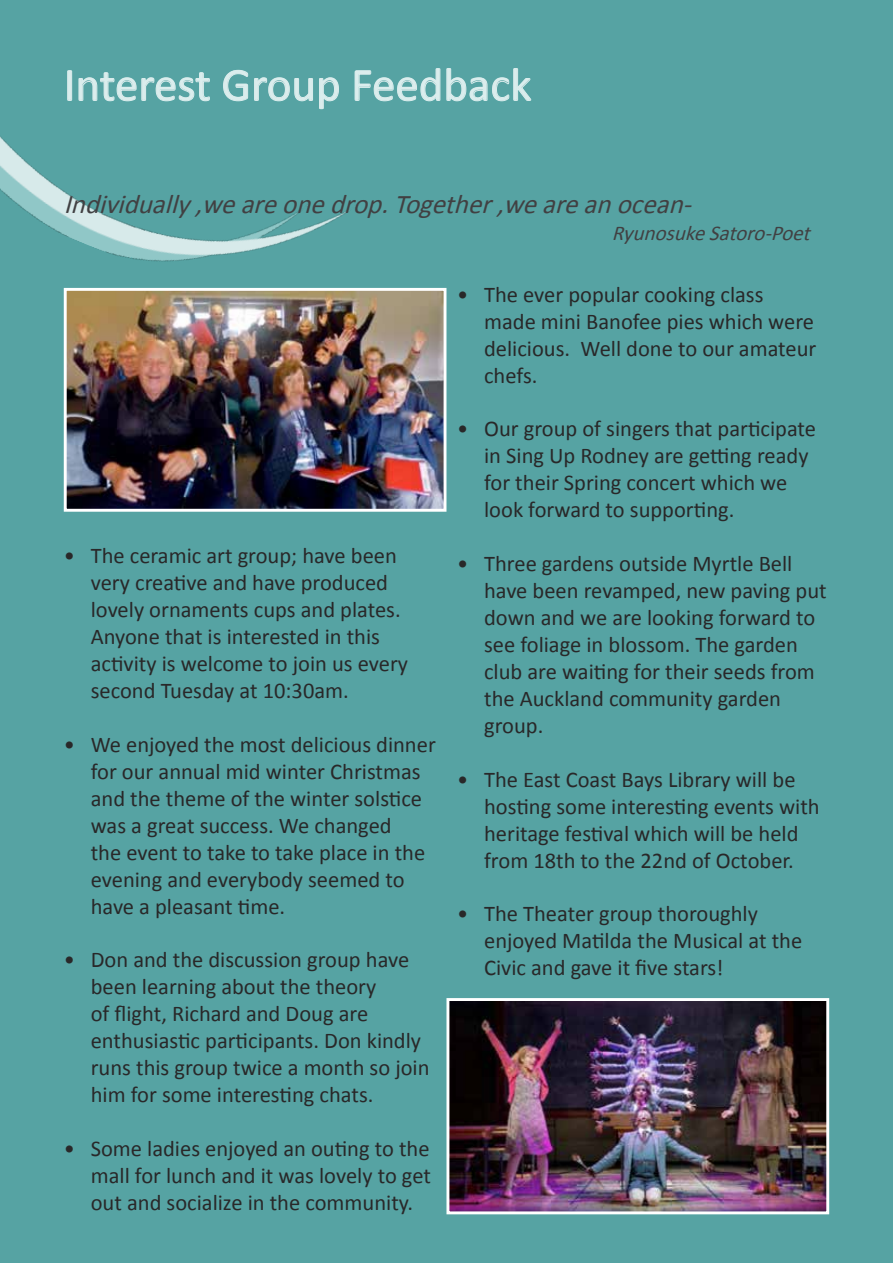
<style>
.page{position:relative;width:893px;height:1263px;background:#56a3a3}
.page>*{position:absolute;margin:0;border:0;box-sizing:border-box;transform-origin:0 0}
.t1{font:46.95px "Calibri";color:#dbeded}
.t2{font:italic 27px "Calibri";color:#414042}
.t3{font:22.5px/27px "Calibri";color:#292829}
.t4{font:italic 21px "Calibri";color:#414042}
</style>
<div class="page">
<svg style="left:362px;top:68px;width:170px;height:34px"></svg>
<img style="left:68px;top:292px;width:374px;height:216px">
<div style="left:64px;top:288px;width:382px;height:224px;border:3px solid #fff"></div>
<img style="left:0;top:69px;width:362px;height:265px">
<img style="left:450px;top:1002px;width:375px;height:208px">
<div style="left:446px;top:998px;width:383px;height:216px;border:3px solid #fff"></div>
<h1 class="t1" style="left:64px;top:56px;width:469px">Interest Group Feedback</h1>
<p class="t2" style="left:64px;top:187px;width:637px">Individually,weareonedrop.Together,weareanocean-</p>
<p class="t4" style="left:612px;top:220px;width:206px">RyunosukeSatoro-Poet</p>
<p class="t3" style="left:91px;top:541px;width:319px;text-indent:-27px">• The ceramic art group; have been very creative and have produced lovely ornaments cups and plates.<br>Anyone that is interested in this activity is welcome to join us every second Tuesday at 10:30am.</p>
<p class="t3" style="left:91px;top:729px;width:347px;text-indent:-27px">• We enjoyed the most delicious dinner for our annual mid winter Christmas and the theme of the winter solstice was a great success. We changed<br>the event to take to take place in the evening and everybody seemed to have a pleasant time.</p>
<p class="t3" style="left:91px;top:945px;width:340px;text-indent:-27px">• Don and the discussion group have been learning about the theory<br>of flight, Richard and Doug are enthusiastic participants. Don kindly runs this group twice a month so join him for some interesting chats.</p>
<p class="t3" style="left:91px;top:1134px;width:342px;text-align:justify;text-indent:-27px">• Some ladies enjoyed an outing to the mall for lunch and it was lovely to get out and socialize in the community.</p>
<p class="t3" style="left:484px;top:280px;width:334px;text-indent:-27px">• The ever popular cooking class made mini Banofee pies which were delicious. Well done to our amateur chefs.</p>
<p class="t3" style="left:484px;top:414px;width:333px;text-indent:-27px">• Our group of singers that participate in Sing Up Rodney are getting ready for their Spring concert which we look forward to supporting.</p>
<p class="t3" style="left:484px;top:549px;width:344px;text-indent:-27px">• Three gardens outside Myrtle Bell have been revamped, new paving put down and we are looking forward to see foliage in blossom. The garden club are waiting for their seeds from the Auckland community garden group.</p>
<p class="t3" style="left:484px;top:764px;width:337px;text-indent:-27px">• The East Coast Bays Library will be hosting some interesting events with heritage festival which will be held from 18th to the 22nd of October.</p>
<p class="t3" style="left:484px;top:899px;width:320px;text-indent:-27px">• The Theater group thoroughly enjoyed Matilda the Musical at the<br>Civic and gave it five stars!</p>
</div>
